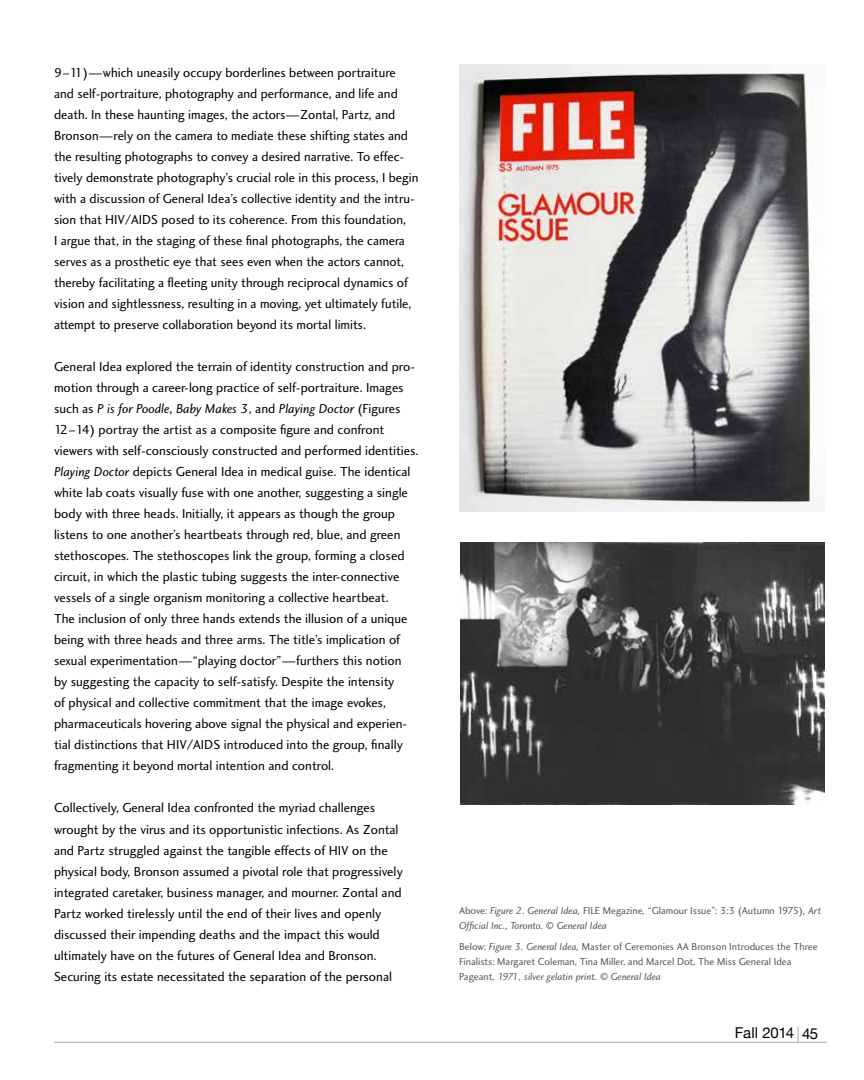
<style>
.page{position:relative;width:864px;height:1080px;background:#fff}
.page>*{position:absolute;margin:0;border:0;box-sizing:border-box;transform-origin:0 0}
.t1{font:15px "Helvetica Neue";letter-spacing:-.02em;color:#000}
.t2{font:13.5px/21px "Charlotte Sans Book Plain";color:#000}
.t3{font:13.5px "Charlotte Sans Book Italic Plain";color:#000}
.t4{font:10.5px/15px "Charlotte Sans Book Plain";color:#58595b}
.t5{font:10.5px "Charlotte Sans Book Italic Plain";color:#58595b}
.s1{font-family:"Charlotte Sans Book Plain"}
.s2{font-family:"Charlotte Sans Book Italic Plain"}
</style>
<div class="page">
<hr style="left:54px;top:1042px;width:773px;height:1px;background:#a7a9ac">
<svg style="left:798px;top:1027px;width:1px;height:15px"></svg>
<img style="left:459px;top:64px;width:358px;height:448px">
<img style="left:460px;top:542px;width:365px;height:262px">
<p class="t2" style="left:54px;top:62px;width:366px">9–11)—which uneasily occupy borderlines between portraiture and self-portraiture, photography and performance, and life and death. In these haunting images, the actors—Zontal, Partz, and Bronson—rely on the camera to mediate these shifting states and the resulting photographs to convey a desired narrative. To effec&shy;tively demonstrate photography’s crucial role in this process, I begin with a discussion of General Idea’s collective identity and the intru&shy;sion that HIV/AIDS posed to its coherence. From this foundation,<br>I argue that, in the staging of these final photographs, the camera serves as a prosthetic eye that sees even when the actors cannot, thereby facilitating a fleeting unity through reciprocal dynamics of vision and sightlessness, resulting in a moving, yet ultimately futile, attempt to preserve collaboration beyond its mortal limits.</p>
<p class="t2" style="left:54px;top:356px;width:363px">General Idea explored the terrain of identity construction and pro&shy;motion through a career-long practice of self-portraiture. Images</p>
<p class="t3" style="left:54px;top:401px;width:348px"><span class="s1">such as</span> P is for Poodle<span class="s1">,</span> Baby Makes 3<span class="s1">, and</span> Playing Doctor <span class="s1">(Figures</span></p>
<p class="t2" style="left:54px;top:419px;width:366px">12–14) portray the artist as a composite figure and confront viewers with self-consciously constructed and performed identities.<br><span class="s2">Playing Doctor</span> depicts General Idea in medical guise. The identical white lab coats visually fuse with one another, suggesting a single body with three heads. Initially, it appears as though the group listens to one another’s heartbeats through red, blue, and green stethoscopes. The stethoscopes link the group, forming a closed circuit, in which the plastic tubing suggests the inter-connective vessels of a single organism monitoring a collective heartbeat.<br>The inclusion of only three hands extends the illusion of a unique being with three heads and three arms. The title’s implication of sexual experimentation—“playing doctor”—furthers this notion<br>by suggesting the capacity to self-satisfy. Despite the intensity<br>of physical and collective commitment that the image evokes, pharmaceuticals hovering above signal the physical and experien&shy;tial distinctions that HIV/AIDS introduced into the group, finally fragmenting it beyond mortal intention and control.</p>
<p class="t2" style="left:54px;top:797px;width:350px">Collectively, General Idea confronted the myriad challenges wrought by the virus and its opportunistic infections. As Zontal and Partz struggled against the tangible effects of HIV on the physical body, Bronson assumed a pivotal role that progressively integrated caretaker, business manager, and mourner. Zontal and Partz worked tirelessly until the end of their lives and openly discussed their impending deaths and the impact this would ultimately have on the futures of General Idea and Bronson.<br>Securing its estate necessitated the separation of the personal</p>
<p class="t4" style="left:459px;top:903px;width:364px">Above: <span class="s2">Figure 2. General Idea,</span> FILE Megazine<span class="s2">,</span> “Glamour Issue”: 3:3 (Autumn 1975)<span class="s2">, Art</span></p>
<p class="t5" style="left:459px;top:919px;width:149px">Official Inc., Toronto. © General Idea</p>
<p class="t4" style="left:459px;top:939px;width:360px">Below: <span class="s2">Figure 3. General Idea,</span> Master of Ceremonies AA Bronson Introduces the Three<br>Finalists: Margaret Coleman, Tina Miller, and Marcel Dot, The Miss General Idea</p>
<p class="t5" style="left:459px;top:970px;width:204px"><span class="s1">Pageant</span>, 1971, silver gelatin print. © General Idea</p>
<p class="t1" style="left:735px;top:1022px;width:85px">Fall 2014 45</p>
</div>
